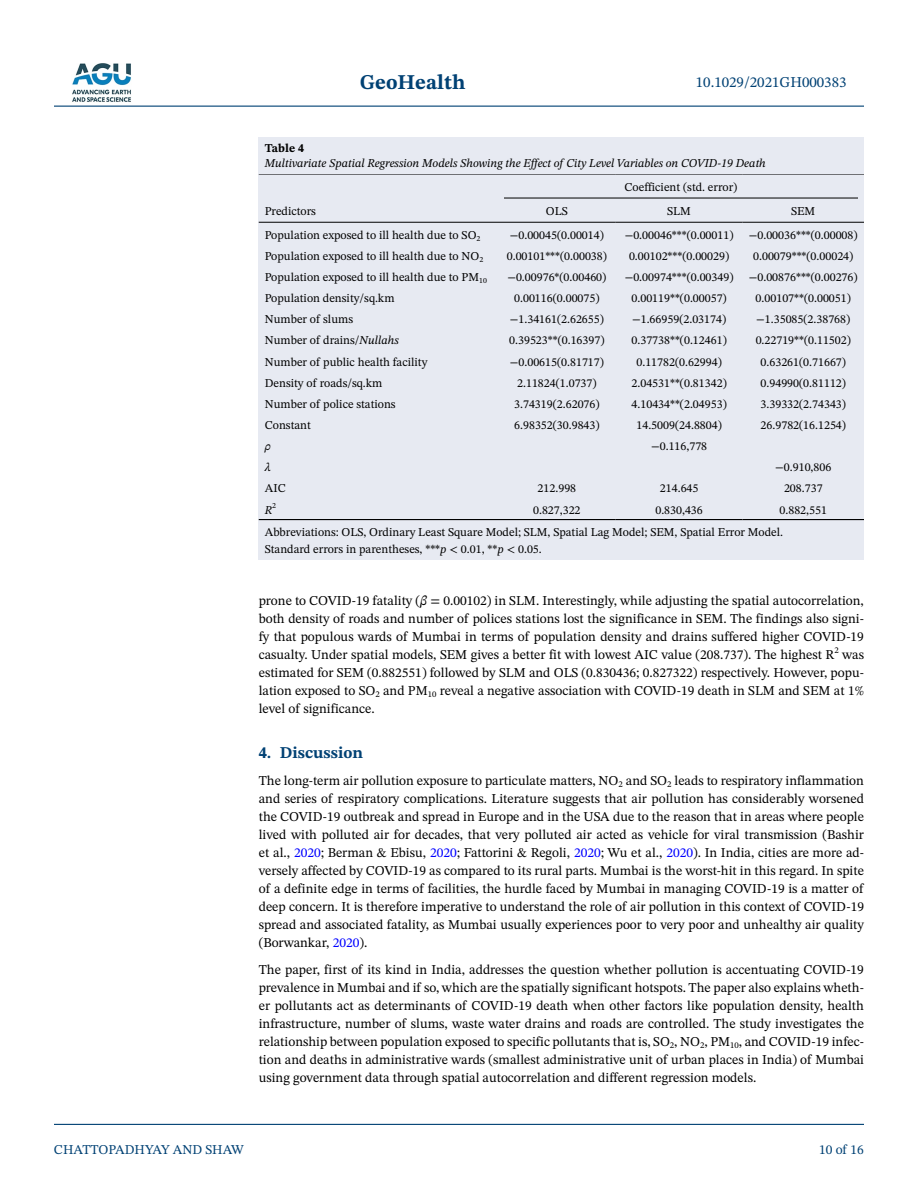
<style>
.page{position:relative;width:918px;height:1188px;background:#fff}
.page>*{position:absolute;margin:0;border:0;box-sizing:border-box;transform-origin:0 0}
.t1{font:700 21px "STIX Two Text";color:#004174}
.t2{font:700 16.5px "STIX Two Text";color:#004174}
.t3{font:15px "STIX Two Text";color:#004174}
.t4{font:13.5px/18px "STIX Two Text";color:#000;text-align:justify}
.t5{font:13.5px "STIX Two Text";color:#004174}
.t6{font:12px/22.6px "STIX Two Text";color:#000}
.t7{font:italic 12px "STIX Two Text";color:#000}
.t8{font:700 12px "STIX Two Text";color:#000}
.t9{font:7.8px "STIX Two Text";color:#000}
.s1{font-style:italic}
.s2{color:#00f}
</style>
<div class="page">
<hr style="left:54px;top:106px;width:810px;height:1px;background:#004174">
<hr style="left:54px;top:1124px;width:810px;height:1px;background:#004174">
<img style="left:72px;top:63px;width:59px;height:39px">
<div style="left:259px;top:173px;width:605px;height:386px;background:#e7eaf2"></div>
<hr style="left:259px;top:173px;width:239px;height:2px;background:#000">
<hr style="left:259px;top:222px;width:239px;height:1px;background:#000">
<hr style="left:498px;top:173px;width:118px;height:2px;background:#000">
<hr style="left:616px;top:173px;width:126px;height:2px;background:#000">
<hr style="left:742px;top:173px;width:122px;height:2px;background:#000">
<hr style="left:498px;top:222px;width:118px;height:1px;background:#000">
<hr style="left:616px;top:222px;width:126px;height:1px;background:#000">
<hr style="left:742px;top:222px;width:122px;height:1px;background:#000">
<hr style="left:259px;top:519px;width:239px;height:1px;background:#000">
<hr style="left:498px;top:519px;width:118px;height:1px;background:#000">
<hr style="left:616px;top:519px;width:126px;height:1px;background:#000">
<hr style="left:742px;top:519px;width:122px;height:1px;background:#000">
<hr style="left:504px;top:198px;width:354px;height:1px;background:#000">
<div style="left:259px;top:137px;width:605px;height:36px;background:#e7eaf2"></div>
<h1 class="t1" style="left:360px;top:67px;width:107px">GeoHealth</h1>
<p class="t3" style="left:696px;top:72px;width:152px">10.1029/2021GH000383</p>
<p class="t8" style="left:265px;top:140px;width:41px">Table 4</p>
<p class="t7" style="left:265px;top:155px;width:503px">Multivariate Spatial Regression Models Showing the Effect of City Level Variables on COVID-19 Death</p>
<p class="t6" style="left:265px;top:199px;width:53px">Predictors</p>
<p class="t6" style="left:625px;top:175px;width:114px">Coefficient (std. error)</p>
<p class="t6" style="left:546px;top:199px;width:23px">OLS</p>
<p class="t6" style="left:667px;top:199px;width:25px">SLM</p>
<p class="t6" style="left:791px;top:199px;width:26px">SEM</p>
<p class="t6" style="left:265px;top:223px;width:217px">Population exposed to ill health due to SO<sub>2</sub></p>
<p class="t6" style="left:510px;top:223px;width:96px">−0.00045(0.00014)</p>
<p class="t6" style="left:625px;top:223px;width:110px">−0.00046***(0.00011)</p>
<p class="t6" style="left:749px;top:223px;width:110px">−0.00036***(0.00008)</p>
<p class="t6" style="left:265px;top:244px;width:220px">Population exposed to ill health due to NO<sub>2</sub></p>
<p class="t6" style="left:507px;top:244px;width:102px">0.00101***(0.00038)</p>
<p class="t6" style="left:629px;top:244px;width:102px">0.00102***(0.00029)</p>
<p class="t6" style="left:753px;top:244px;width:102px">0.00079***(0.00024)</p>
<p class="t6" style="left:265px;top:266px;width:224px">Population exposed to ill health due to PM<sub>10</sub></p>
<p class="t6" style="left:507px;top:266px;width:100px">−0.00976*(0.00460)</p>
<p class="t6" style="left:625px;top:266px;width:110px">−0.00974***(0.00349)</p>
<p class="t6" style="left:749px;top:266px;width:110px">−0.00876***(0.00276)</p>
<p class="t6" style="left:265px;top:287px;width:131px">Population density/sq.km</p>
<p class="t6" style="left:514px;top:287px;width:87px">0.00116(0.00075)</p>
<p class="t6" style="left:632px;top:287px;width:97px">0.00119**(0.00057)</p>
<p class="t6" style="left:756px;top:287px;width:97px">0.00107**(0.00051)</p>
<p class="t6" style="left:265px;top:308px;width:90px">Number of slums</p>
<p class="t6" style="left:510px;top:308px;width:96px">−1.34161(2.62655)</p>
<p class="t6" style="left:632px;top:308px;width:96px">−1.66959(2.03174)</p>
<p class="t6" style="left:756px;top:308px;width:96px">−1.35085(2.38768)</p>
<p class="t6" style="left:265px;top:329px;width:135px">Number of drains/<span class="s1">Nullahs</span></p>
<p class="t6" style="left:509px;top:329px;width:97px">0.39523**(0.16397)</p>
<p class="t6" style="left:632px;top:329px;width:97px">0.37738**(0.12461)</p>
<p class="t6" style="left:756px;top:329px;width:97px">0.22719**(0.11502)</p>
<p class="t6" style="left:265px;top:350px;width:164px">Number of public health facility</p>
<p class="t6" style="left:510px;top:350px;width:96px">−0.00615(0.81717)</p>
<p class="t6" style="left:636px;top:350px;width:87px">0.11782(0.62994)</p>
<p class="t6" style="left:761px;top:350px;width:87px">0.63261(0.71667)</p>
<p class="t6" style="left:265px;top:371px;width:119px">Density of roads/sq.km</p>
<p class="t6" style="left:517px;top:371px;width:81px">2.11824(1.0737)</p>
<p class="t6" style="left:632px;top:371px;width:97px">2.04531**(0.81342)</p>
<p class="t6" style="left:761px;top:371px;width:87px">0.94990(0.81112)</p>
<p class="t6" style="left:265px;top:392px;width:132px">Number of police stations</p>
<p class="t6" style="left:514px;top:392px;width:87px">3.74319(2.62076)</p>
<p class="t6" style="left:632px;top:392px;width:97px">4.10434**(2.04953)</p>
<p class="t6" style="left:761px;top:392px;width:87px">3.39332(2.74343)</p>
<p class="t6" style="left:265px;top:414px;width:48px">Constant</p>
<p class="t6" style="left:514px;top:414px;width:87px">6.98352(30.9843)</p>
<p class="t6" style="left:637px;top:414px;width:87px">14.5009(24.8804)</p>
<p class="t6" style="left:761px;top:414px;width:87px">26.9782(16.1254)</p>
<p class="t7" style="left:265px;top:438px;width:7px">ρ</p>
<p class="t6" style="left:651px;top:435px;width:58px">−0.116,778</p>
<p class="t7" style="left:265px;top:459px;width:8px">λ</p>
<p class="t6" style="left:775px;top:456px;width:58px">−0.910,806</p>
<p class="t6" style="left:265px;top:477px;width:22px">AIC</p>
<p class="t6" style="left:538px;top:477px;width:40px">212.998</p>
<p class="t6" style="left:660px;top:477px;width:40px">214.645</p>
<p class="t6" style="left:784px;top:477px;width:40px">208.737</p>
<p class="t7" style="left:265px;top:501px;width:9px">R</p>
<p class="t9" style="left:272px;top:500px;width:5px">2</p>
<p class="t6" style="left:265px;top:498px;width:564px;text-indent:515px">0.882,551<br>Abbreviations: OLS, Ordinary Least Square Model; SLM, Spatial Lag Model; SEM, Spatial Error Model.</p>
<p class="t6" style="left:265px;top:538px;width:279px">Standard errors in parentheses, ***<span class="s1">p</span> &lt; 0.01, **<span class="s1">p</span> &lt; 0.05.</p>
<p class="t6" style="left:533px;top:498px;width:49px">0.827,322</p>
<p class="t6" style="left:655px;top:498px;width:49px">0.830,436</p>
<p class="t4" style="left:259px;top:592px;width:607px">prone to COVID-19 fatality (<span class="s1">β</span> = 0.00102) in SLM. Interestingly, while adjusting the spatial autocorrelation, both density of roads and number of polices stations lost the significance in SEM. The findings also signi&shy;fy that populous wards of Mumbai in terms of population density and drains suffered higher COVID-19 casualty. Under spatial models, SEM gives a better fit with lowest AIC value (208.737). The highest R<sup>2</sup> was estimated for SEM (0.882551) followed by SLM and OLS (0.830436; 0.827322) respectively. However, popu&shy;lation exposed to SO<sub>2</sub> and PM<sub>10</sub> reveal a negative association with COVID-19 death in SLM and SEM at 1% level of significance.</p>
<p class="t2" style="left:259px;top:741px;width:106px">4. Discussion</p>
<p class="t4" style="left:259px;top:772px;width:607px">The long-term air pollution exposure to particulate matters, NO<sub>2</sub> and SO<sub>2</sub> leads to respiratory inflammation and series of respiratory complications. Literature suggests that air pollution has considerably worsened the COVID-19 outbreak and spread in Europe and in the USA due to the reason that in areas where people lived with polluted air for decades, that very polluted air acted as vehicle for viral transmission (Bashir et al., <span class="s2">2020</span>; Berman &amp; Ebisu, <span class="s2">2020</span>; Fattorini &amp; Regoli, <span class="s2">2020</span>; Wu et al., <span class="s2">2020</span>). In India, cities are more ad&shy;versely affected by COVID-19 as compared to its rural parts. Mumbai is the worst-hit in this regard. In spite of a definite edge in terms of facilities, the hurdle faced by Mumbai in managing COVID-19 is a matter of deep concern. It is therefore imperative to understand the role of air pollution in this context of COVID-19 spread and associated fatality, as Mumbai usually experiences poor to very poor and unhealthy air quality (Borwankar, <span class="s2">2020</span>).</p>
<p class="t4" style="left:259px;top:961px;width:607px">The paper, first of its kind in India, addresses the question whether pollution is accentuating COVID-19 prevalence in Mumbai and if so, which are the spatially significant hotspots. The paper also explains wheth&shy;er pollutants act as determinants of COVID-19 death when other factors like population density, health infrastructure, number of slums, waste water drains and roads are controlled. The study investigates the relationship between population exposed to specific pollutants that is, SO<sub>2</sub>, NO<sub>2</sub>, PM<sub>10</sub>, and COVID-19 infec&shy;tion and deaths in administrative wards (smallest administrative unit of urban places in India) of Mumbai using government data through spatial autocorrelation and different regression models.</p>
<p class="t5" style="left:54px;top:1140px;width:191px">CHATTOPADHYAY AND SHAW</p>
<p class="t5" style="left:819px;top:1140px;width:46px">10 of 16</p>
</div>
